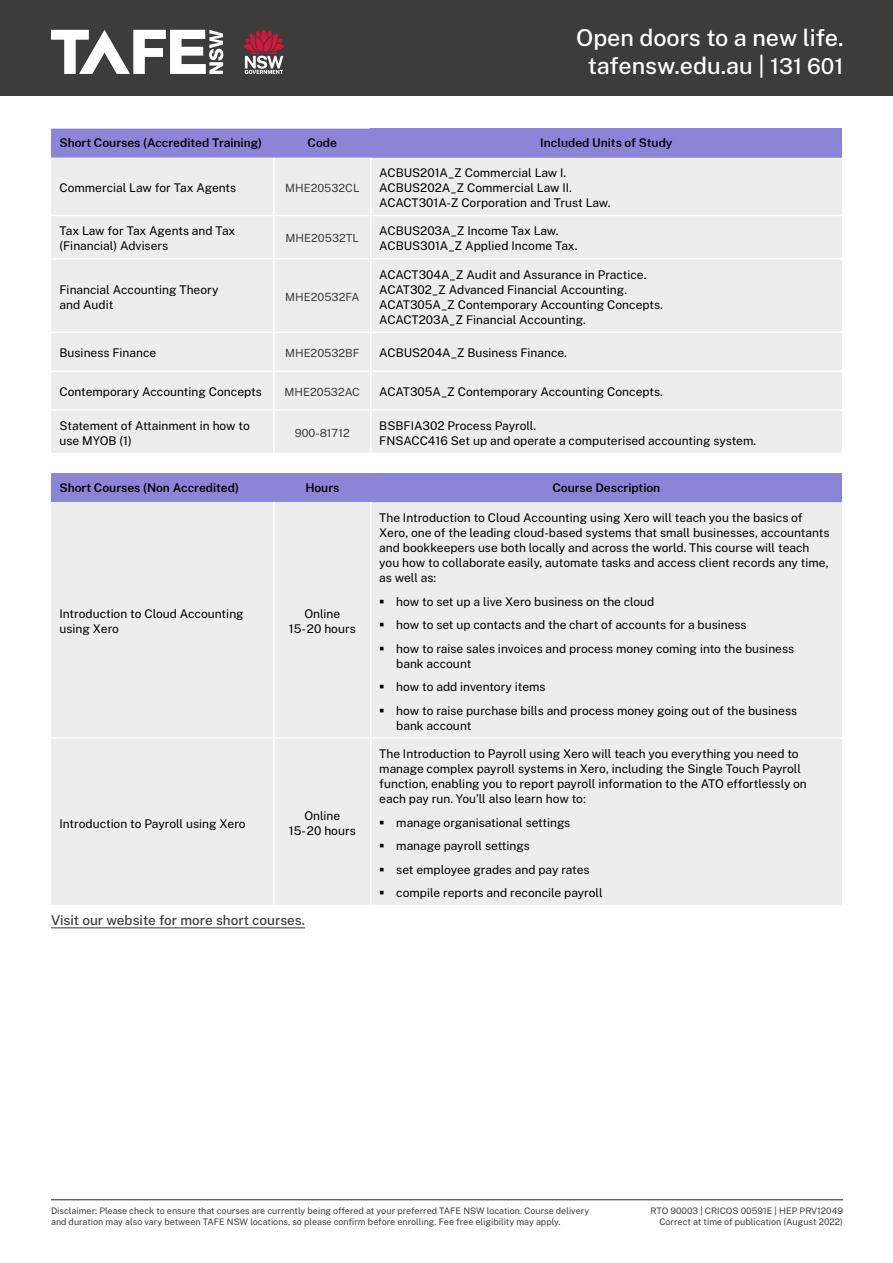
<style>
.page{position:relative;width:893px;height:1263px;background:#fff}
.page>*{position:absolute;margin:0;border:0;box-sizing:border-box;transform-origin:0 0}
.t1{font:500 23.25px/27.6px "Public Sans";color:#fff;text-align:center}
.Body_copy{font:500 13.5px "Public Sans";color:#3c3c3b}
.Table_body{font:12px/15px "Public Sans";color:#000}
.Table_H1{font:600 12px "Public Sans";color:#000}
.Course_Code{font:11.25px "Public Sans";color:#3c3c3b}
.t2{font:9px/10.8px "Public Sans";color:#3c3c3b;text-align:right}
.s1{font-size:21.9px}
</style>
<div class="page">
<hr style="left:51px;top:1199px;width:792px;height:1px;background:#3c3c3b">
<div style="left:0;top:0;width:893px;height:96px;background:#3c3c3b"></div>
<svg style="left:51px;top:30px;width:172px;height:44px"></svg>
<svg style="left:243px;top:30px;width:41px;height:44px"></svg>
<hr style="left:51px;top:927px;width:254px;height:1px;background:#3c3c3b">
<div style="left:51px;top:129px;width:320px;height:29px;background:#8c84d6"></div>
<div style="left:371px;top:129px;width:471px;height:29px;background:#8c84d6"></div>
<div style="left:51px;top:158px;width:791px;height:295px;background:#ededed"></div>
<hr style="left:370px;top:158px;width:2px;height:57px;background:#fff">
<hr style="left:370px;top:216px;width:2px;height:42px;background:#fff">
<hr style="left:370px;top:260px;width:2px;height:71px;background:#fff">
<hr style="left:370px;top:333px;width:2px;height:37px;background:#fff">
<hr style="left:370px;top:372px;width:2px;height:37px;background:#fff">
<hr style="left:370px;top:411px;width:2px;height:42px;background:#fff">
<hr style="left:371px;top:215px;width:471px;height:1px;background:#fff">
<hr style="left:371px;top:258px;width:471px;height:2px;background:#fff">
<hr style="left:371px;top:331px;width:471px;height:2px;background:#fff">
<hr style="left:371px;top:370px;width:471px;height:2px;background:#fff">
<hr style="left:371px;top:409px;width:471px;height:2px;background:#fff">
<hr style="left:273px;top:158px;width:2px;height:57px;background:#fff">
<hr style="left:273px;top:216px;width:2px;height:42px;background:#fff">
<hr style="left:273px;top:260px;width:2px;height:71px;background:#fff">
<hr style="left:273px;top:333px;width:2px;height:37px;background:#fff">
<hr style="left:273px;top:372px;width:2px;height:37px;background:#fff">
<hr style="left:273px;top:411px;width:2px;height:42px;background:#fff">
<hr style="left:51px;top:215px;width:223px;height:1px;background:#fff">
<hr style="left:51px;top:258px;width:223px;height:2px;background:#fff">
<hr style="left:51px;top:331px;width:223px;height:2px;background:#fff">
<hr style="left:51px;top:370px;width:223px;height:2px;background:#fff">
<hr style="left:51px;top:409px;width:223px;height:2px;background:#fff">
<hr style="left:274px;top:215px;width:97px;height:1px;background:#fff">
<hr style="left:274px;top:258px;width:97px;height:2px;background:#fff">
<hr style="left:274px;top:331px;width:97px;height:2px;background:#fff">
<hr style="left:274px;top:370px;width:97px;height:2px;background:#fff">
<hr style="left:274px;top:409px;width:97px;height:2px;background:#fff">
<div style="left:51px;top:473px;width:320px;height:29px;background:#8c84d6"></div>
<div style="left:371px;top:473px;width:471px;height:29px;background:#8c84d6"></div>
<div style="left:51px;top:502px;width:791px;height:403px;background:#ededed"></div>
<hr style="left:370px;top:739px;width:2px;height:166px;background:#fff">
<hr style="left:370px;top:502px;width:2px;height:235px;background:#fff">
<hr style="left:371px;top:737px;width:471px;height:2px;background:#fff">
<hr style="left:273px;top:502px;width:2px;height:235px;background:#fff">
<hr style="left:273px;top:739px;width:2px;height:166px;background:#fff">
<hr style="left:51px;top:737px;width:223px;height:2px;background:#fff">
<hr style="left:274px;top:737px;width:97px;height:2px;background:#fff">
<svg style="left:380px;top:599px;width:4px;height:4px"></svg>
<svg style="left:380px;top:623px;width:4px;height:3px"></svg>
<svg style="left:380px;top:646px;width:4px;height:4px"></svg>
<svg style="left:380px;top:685px;width:4px;height:3px"></svg>
<svg style="left:380px;top:708px;width:4px;height:4px"></svg>
<svg style="left:380px;top:820px;width:4px;height:4px"></svg>
<svg style="left:380px;top:844px;width:4px;height:3px"></svg>
<svg style="left:380px;top:867px;width:4px;height:4px"></svg>
<svg style="left:380px;top:891px;width:4px;height:3px"></svg>
<h1 class="t1" style="left:576px;top:22px;width:269px">Open doors to a new life. tafensw.edu.au | <span class="s1">131 601</span></h1>
<p class="Table_H1" style="left:60px;top:134px;width:204px">Short Courses (Accredited Training)</p>
<p class="Table_H1" style="left:308px;top:134px;width:31px">Code</p>
<p class="Table_H1" style="left:540px;top:134px;width:134px">Included Units of Study</p>
<p class="Table_body" style="left:60px;top:179px;width:178px">Commercial Law for Tax Agents</p>
<p class="Course_Code" style="left:285px;top:179px;width:76px">MHE20532CL</p>
<p class="Table_body" style="left:379px;top:164px;width:233px">ACBUS201A_Z Commercial Law I.<br>ACBUS202A_Z Commercial Law II.<br>ACACT301A-Z Corporation and Trust Law.</p>
<p class="Table_body" style="left:60px;top:223px;width:177px">Tax Law for Tax Agents and Tax (Financial) Advisers</p>
<p class="Course_Code" style="left:286px;top:230px;width:75px">MHE20532TL</p>
<p class="Table_body" style="left:379px;top:223px;width:200px">ACBUS203A_Z Income Tax Law.<br>ACBUS301A_Z Applied Income Tax.</p>
<p class="Table_body" style="left:60px;top:281px;width:160px">Financial Accounting Theory and Audit</p>
<p class="Course_Code" style="left:285px;top:288px;width:76px">MHE20532FA</p>
<p class="Table_body" style="left:379px;top:266px;width:285px">ACACT304A_Z Audit and Assurance in Practice.<br>ACAT302_Z Advanced Financial Accounting.<br>ACAT305A_Z Contemporary Accounting Concepts.<br>ACACT203A_Z Financial Accounting.</p>
<p class="Table_body" style="left:60px;top:345px;width:98px">Business Finance</p>
<p class="Course_Code" style="left:285px;top:345px;width:76px">MHE20532BF</p>
<p class="Table_body" style="left:379px;top:345px;width:189px">ACBUS204A_Z Business Finance.</p>
<p class="Table_body" style="left:60px;top:384px;width:204px">Contemporary Accounting Concepts</p>
<p class="Course_Code" style="left:285px;top:384px;width:77px">MHE20532AC</p>
<p class="Table_body" style="left:379px;top:384px;width:285px">ACAT305A_Z Contemporary Accounting Concepts.</p>
<p class="Table_body" style="left:60px;top:417px;width:192px">Statement of Attainment in how to use MYOB (1)</p>
<p class="Course_Code" style="left:295px;top:425px;width:57px">900-81712</p>
<p class="Table_body" style="left:379px;top:417px;width:378px">BSBFIA302 Process Payroll.<br>FNSACC416 Set up and operate a computerised accounting system.</p>
<p class="Table_H1" style="left:60px;top:478px;width:181px">Short Courses (Non Accredited)</p>
<p class="Table_H1" style="left:305px;top:478px;width:36px">Hours</p>
<p class="Table_H1" style="left:552px;top:478px;width:109px">Course Description</p>
<p class="Table_body" style="left:60px;top:606px;width:186px">Introduction to Cloud Accounting using Xero</p>
<p class="Table_body" style="left:289px;top:606px;width:68px;text-align:center">Online<br>15- 20 hours</p>
<p class="Table_body" style="left:60px;top:815px;width:188px">Introduction to Payroll using Xero</p>
<p class="Table_body" style="left:289px;top:807px;width:68px;text-align:center">Online<br>15- 20 hours</p>
<p class="Body_copy" style="left:51px;top:910px;width:255px">Visit our website for more short courses.</p>
<p class="Table_body" style="left:379px;top:509px;width:452px">The Introduction to Cloud Accounting using Xero will teach you the basics of Xero, one of the leading cloud-based systems that small businesses, accountants and bookkeepers use both locally and across the world. This course will teach you how to collaborate easily, automate tasks and access client records any time, as well as:</p>
<p class="Table_body" style="left:396px;top:593px;width:260px">how to set up a live Xero business on the cloud</p>
<p class="Table_body" style="left:396px;top:616px;width:352px">how to set up contacts and the chart of accounts for a business</p>
<p class="Table_body" style="left:396px;top:640px;width:399px">how to raise sales invoices and process money coming into the business bank account</p>
<p class="Table_body" style="left:396px;top:678px;width:151px">how to add inventory items</p>
<p class="Table_body" style="left:396px;top:702px;width:402px">how to raise purchase bills and process money going out of the business bank account</p>
<p class="Table_body" style="left:379px;top:745px;width:429px">The Introduction to Payroll using Xero will teach you everything you need to manage complex payroll systems in Xero, including the Single Touch Payroll function, enabling you to report payroll information to the ATO effortlessly on each pay run. You’ll also learn how to:</p>
<p class="Table_body" style="left:396px;top:814px;width:176px">manage organisational settings</p>
<p class="Table_body" style="left:396px;top:837px;width:135px">manage payroll settings</p>
<p class="Table_body" style="left:396px;top:861px;width:195px">set employee grades and pay rates</p>
<p class="Table_body" style="left:396px;top:884px;width:208px">compile reports and reconcile payroll</p>
<p class="t2" style="left:51px;top:1204px;width:540px;text-align:left">Disclaimer: Please check to ensure that courses are currently being offered at your preferred TAFE NSW location. Course delivery and duration may also vary between TAFE NSW locations, so please confirm before enrolling. Fee free eligibility may apply.</p>
<p class="t2" style="left:651px;top:1204px;width:194px">RTO 90003 | CRICOS 00591E | HEP PRV12049<br>Correct at time of publication (August 2022)</p>
</div>
